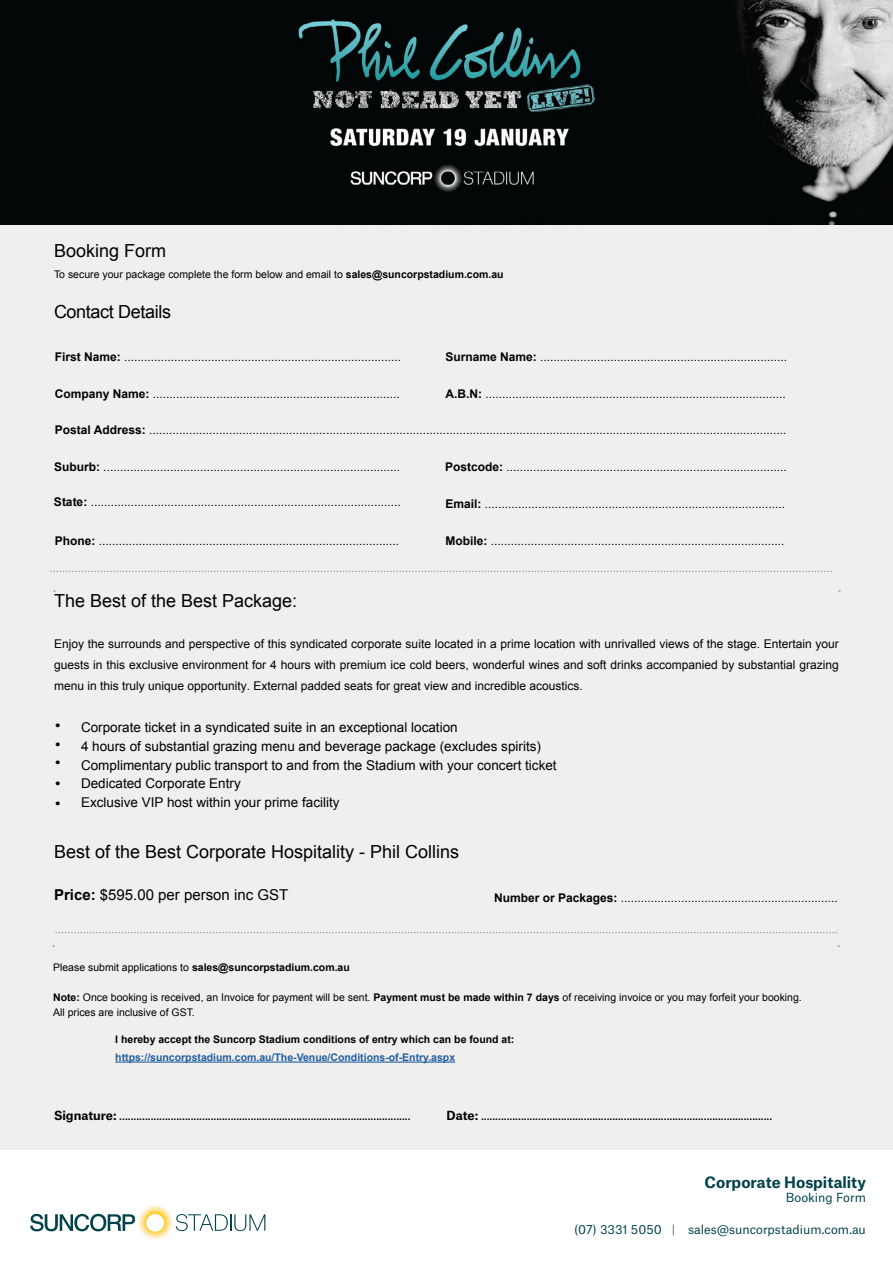
<style>
.page{position:relative;width:893px;height:1263px;background:#fff}
.page>*{position:absolute;margin:0;border:0;box-sizing:border-box;transform-origin:0 0}
.t1{font:18px "Arial";color:#010101}
.t2{font:18px "Arial";letter-spacing:-.02em;color:#000101}
.t3{font:18px "Arial";color:#000101}
.t4{font:15px "Arial";color:#010101}
.t5{font:700 15px "Atlas Grotesk";color:#01424b}
.t6{font:13.5px/18.8px "Arial";color:#010101}
.t7{font:12px "Arial";color:#000101}
.t8{font:12px/21.1px "Arial";color:#010101;text-align:justify}
.t9{font:12px "Atlas Grotesk";color:#000101}
.t10{font:12px "Atlas Grotesk";color:#01424b}
.t11{font:10.5px/15px "Arial";color:#000101}
.t12{font:700 10.5px "Arial";color:#000101}
.t13{font:700 10.5px "Arial";color:#215e9e}
.s1{font-weight:700}
.s2{font-weight:400}
.s3{color:#666}
</style>
<div class="page">
<svg style="left:30px;top:1214px;width:106px;height:17px"></svg>
<img style="left:138px;top:1205px;width:22px;height:35px">
<svg style="left:176px;top:1214px;width:89px;height:17px"></svg>
<div style="left:0;top:0;width:893px;height:1150px;background:#f0efee"></div>
<hr style="left:115px;top:1061px;width:340px;height:1px;background:#215e9e">
<svg style="left:51px;top:571px;width:780px;height:1px"></svg>
<svg style="left:56px;top:932px;width:781px;height:1px"></svg>
<img style="left:0;top:0;width:892px;height:224px">
<h1 class="t3" style="left:54px;top:239px;width:114px">Booking Form</h1>
<p class="t11" style="left:54px;top:267px;width:451px">To secure your package complete the form below and email to <span class="s1">sales@suncorpstadium.com.au</span></p>
<h1 class="t2" style="left:54px;top:300px;width:119px">Contact Details</h1>
<p class="t7" style="left:55px;top:349px;width:348px"><span class="s1">First Name:</span> ...................................................................................</p>
<p class="t7" style="left:446px;top:349px;width:343px"><span class="s1">Surname Name:</span> ..........................................................................</p>
<p class="t7" style="left:55px;top:386px;width:346px"><span class="s1">Company Name:</span> ..........................................................................</p>
<p class="t7" style="left:446px;top:386px;width:342px"><span class="s1">A.B.N:</span> ..........................................................................................</p>
<p class="t7" style="left:55px;top:422px;width:733px"><span class="s1">Postal Address:</span> ...............................................................................................................................................................................................</p>
<p class="t7" style="left:54px;top:459px;width:348px"><span class="s1">Suburb:</span> .........................................................................................</p>
<p class="t7" style="left:445px;top:459px;width:343px"><span class="s1">Postcode:</span> ....................................................................................</p>
<p class="t7" style="left:446px;top:496px;width:341px"><span class="s1">Email:</span> ..........................................................................................</p>
<p class="t7" style="left:55px;top:532px;width:346px"><span class="s1">Phone:</span> ..........................................................................................</p>
<p class="t7" style="left:446px;top:532px;width:340px"><span class="s1">Mobile:</span> ........................................................................................</p>
<p class="t7" style="left:54px;top:494px;width:348px"><span class="s1">State:</span> .............................................................................................</p>
<h1 class="t1" style="left:54px;top:589px;width:245px">The Best of the Best Package:</h1>
<p class="t8" style="left:54px;top:633px;width:786px">Enjoy the surrounds and perspective of this syndicated corporate suite located in a prime location with unrivalled views of the stage. Entertain your guests in this exclusive environment for 4 hours with premium ice cold beers, wonderful wines and soft drinks accompanied by substantial grazing menu in this truly unique opportunity. External padded seats for great view and incredible acoustics.</p>
<p class="t6" style="left:81px;top:718px;width:477px">Corporate ticket in a syndicated suite in an exceptional location<br>4 hours of substantial grazing menu and beverage package (excludes spirits)<br>Complimentary public transport to and from the Stadium with your concert ticket Dedicated Corporate Entry<br>Exclusive VIP host within your prime facility</p>
<h1 class="t1" style="left:54px;top:840px;width:407px">Best of the Best Corporate Hospitality - Phil Collins</h1>
<p class="t4" style="left:54px;top:885px;width:236px"><span class="s1">Price:</span> $595.00 per person inc GST</p>
<p class="t7" style="left:494px;top:890px;width:345px"><span class="s1">Number or Packages:</span> .................................................................</p>
<p class="t12" style="left:53px;top:961px;width:298px"><span class="s2">Please submit applications to</span> sales@suncorpstadium.com.au</p>
<p class="t11" style="left:53px;top:990px;width:750px"><span class="s1">Note:</span> Once booking is received, an Invoice for payment will be sent. <span class="s1">Payment must be made within 7 days</span> of receiving invoice or you may forfeit your booking.<br>All prices are inclusive of GST.</p>
<p class="t12" style="left:115px;top:1032px;width:401px">I hereby accept the Suncorp Stadium conditions of entry which can be found at:</p>
<p class="t13" style="left:115px;top:1050px;width:341px">https://suncorpstadium.com.au/The-Venue/Conditions-of-Entry.aspx</p>
<p class="t9" style="left:54px;top:1105px;width:358px"><span class="s1">Signature:</span> ......................................................................................................</p>
<p class="t9" style="left:446px;top:1105px;width:327px"><span class="s1">Date:</span> ......................................................................................................</p>
<p class="t5" style="left:705px;top:1169px;width:163px">Corporate Hospitality</p>
<p class="t10" style="left:786px;top:1188px;width:82px">Booking Form</p>
<p class="t10" style="left:574px;top:1220px;width:293px">(07) 3331 5050 <span class="s3">|</span> sales@suncorpstadium.com.au</p>
</div>
